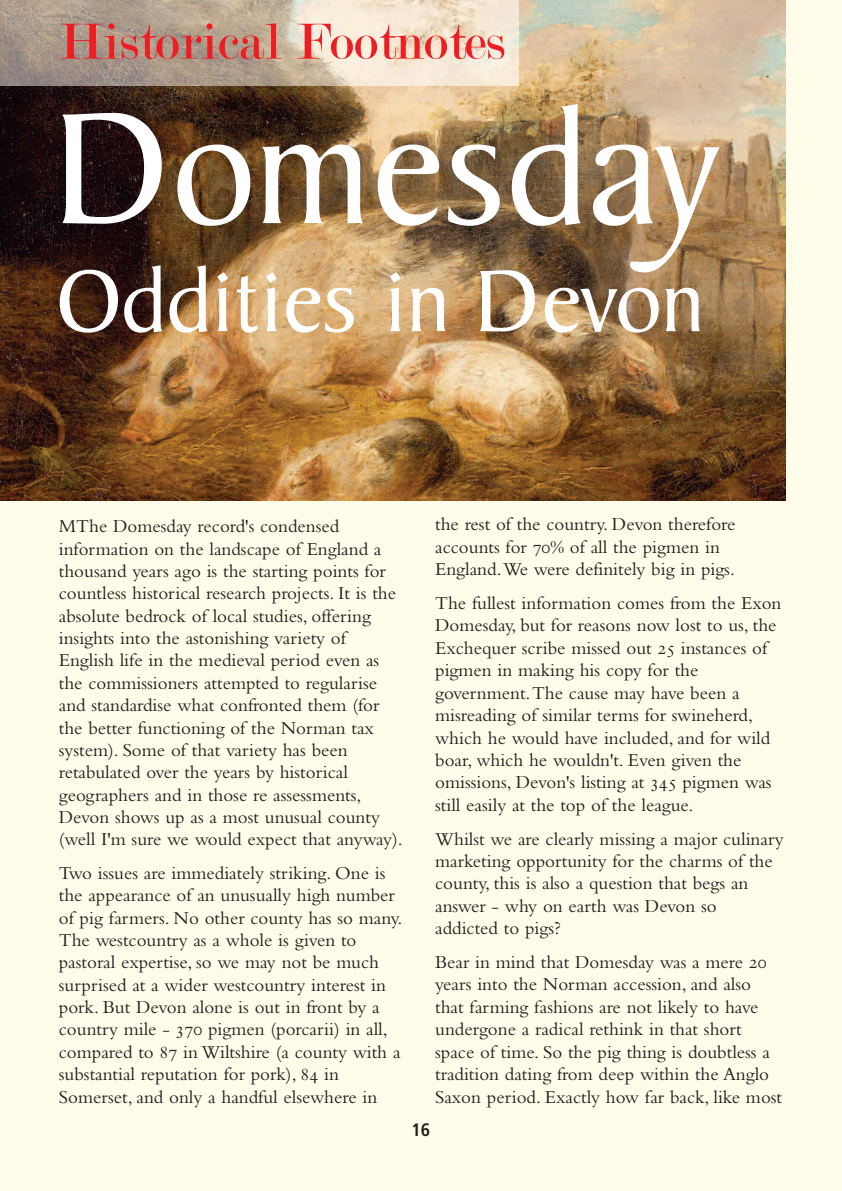
<style>
.page{position:relative;width:842px;height:1191px;background:#fffdea}
.page>*{position:absolute;margin:0;border:0;box-sizing:border-box;transform-origin:0 0}
.t1{font:170px "Baker Signet";color:#fff}
.t2{font:94px "Baker Signet";color:#fff}
.t3{font:54px "Modern";color:#ee1d23}
.t4{font:19px/22.4px "Bembo NT";color:#231f20}
.t5{font:700 condensed 18px "Frutiger";color:#231f20}
</style>
<div class="page">
<img style="left:0;top:0;width:785px;height:500px">
<img style="left:0;top:0;width:518px;height:85px">
<h3 class="t3" style="left:59px;top:15px;width:448px">Historical Footnotes</h3>
<h1 class="t1" style="left:57px;top:104px;width:665px">Domesday</h1>
<h2 class="t2" style="left:57px;top:265px;width:649px">Oddities in Devon</h2>
<p class="t4" style="left:59px;top:517px;width:345px">MThe Domesday record's condensed information on the landscape of England a thousand years ago is the starting points for countless historical research projects. It is the absolute bedrock of local studies, offering insights into the astonishing variety of English life in the medieval period even as the commissioners attempted to regularise and standardise what confronted them (for the better functioning of the Norman tax system). Some of that variety has been retabulated over the years by historical geographers and in those re assessments, Devon shows up as a most unusual county (well I'm sure we would expect that anyway).</p>
<p class="t4" style="left:59px;top:863px;width:345px">Two issues are immediately striking. One is the appearance of an unusually high number of pig farmers. No other county has so many.<br>The westcountry as a whole is given to pastoral expertise, so we may not be much surprised at a wider westcountry interest in pork. But Devon alone is out in front by a country mile - 370 pigmen (porcarii) in all, compared to 87 in Wiltshire (a county with a substantial reputation for pork), 84 in Somerset, and only a handful elsewhere in</p>
<p class="t4" style="left:435px;top:515px;width:302px">the rest of the country. Devon therefore accounts for 70% of all the pigmen in<br>England.We were definitely big in pigs.</p>
<p class="t4" style="left:435px;top:594px;width:348px">The fullest information comes from the Exon Domesday, but for reasons now lost to us, the Exchequer scribe missed out 25 instances of pigmen in making his copy for the government.The cause may have been a misreading of similar terms for swineherd, which he would have included, and for wild boar, which he wouldn't. Even given the omissions, Devon's listing at 345 pigmen was still easily at the top of the league.</p>
<p class="t4" style="left:435px;top:829px;width:350px">Whilst we are clearly missing a major culinary marketing opportunity for the charms of the county, this is also a question that begs an answer - why on earth was Devon so addicted to pigs?</p>
<p class="t4" style="left:435px;top:952px;width:348px">Bear in mind that Domesday was a mere 20 years into the Norman accession, and also that farming fashions are not likely to have undergone a radical rethink in that short space of time. So the pig thing is doubtless a tradition dating from deep within the Anglo Saxon period. Exactly how far back, like most</p>
<p class="t5" style="left:412px;top:1123px;width:20px">16</p>
</div>
